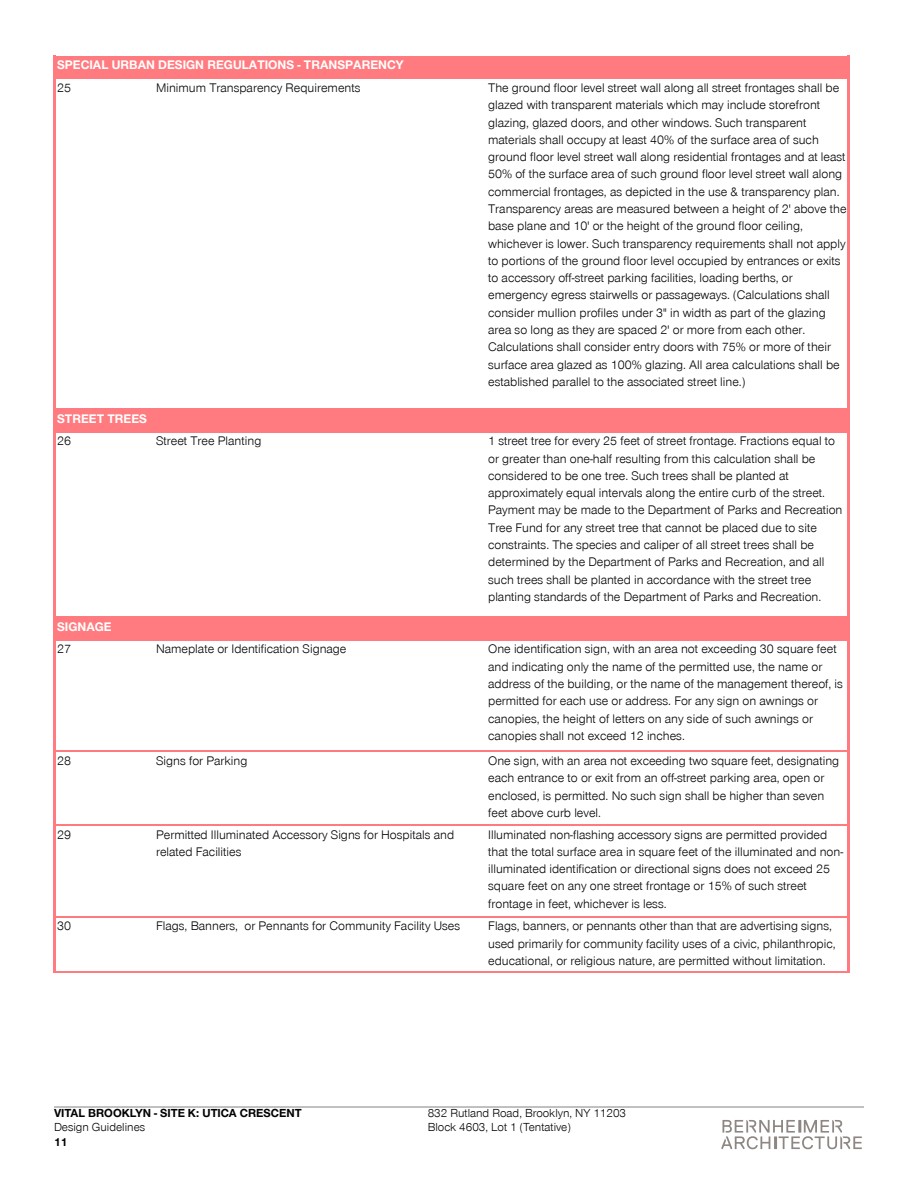
<style>
.page{position:relative;width:918px;height:1188px;background:#fff}
.page>*{position:absolute;margin:0;border:0;box-sizing:border-box;transform-origin:0 0}
.t1{font:12.75px/17.2px "Nimbus San Nov";color:#000}
.t2{font:700 12.75px "Nimbus San Nov";color:#fff}
.t3{font:12px/14.4px "Nimbus San Nov";color:#000}
.t4{font:700 12px "Nimbus San Nov";color:#000}
</style>
<div class="page">
<hr style="left:54px;top:1107px;width:810px;height:1px;background:#808285">
<svg style="left:721px;top:1120px;width:141px;height:29px"></svg>
<div style="left:55px;top:56px;width:793px;height:22px;background:#ff7b7f"></div>
<div style="left:55px;top:409px;width:793px;height:23px;background:#ff7b7f"></div>
<div style="left:55px;top:617px;width:793px;height:23px;background:#ff7b7f"></div>
<hr style="left:53px;top:55px;width:3px;height:917px;background:#ff7b7f">
<hr style="left:847px;top:55px;width:2px;height:917px;background:#ff7b7f">
<hr style="left:56px;top:78px;width:791px;height:1px;background:#ff7b7f">
<hr style="left:56px;top:408px;width:791px;height:1px;background:#ff7b7f">
<hr style="left:56px;top:616px;width:791px;height:1px;background:#ff7b7f">
<hr style="left:56px;top:751px;width:791px;height:1px;background:#ff7b7f">
<hr style="left:56px;top:824px;width:791px;height:2px;background:#ff7b7f">
<hr style="left:56px;top:916px;width:791px;height:1px;background:#ff7b7f">
<hr style="left:56px;top:971px;width:791px;height:1px;background:#ff7b7f">
<p class="t2" style="left:57px;top:58px;width:348px">SPECIAL URBAN DESIGN REGULATIONS - TRANSPARENCY</p>
<p class="t1" style="left:57px;top:79px;width:15px">25</p>
<p class="t1" style="left:156px;top:79px;width:206px">Minimum Transparency Requirements</p>
<p class="t1" style="left:488px;top:79px;width:360px">The ground floor level street wall along all street frontages shall be glazed with transparent materials which may include storefront glazing, glazed doors, and other windows. Such transparent materials shall occupy at least 40% of the surface area of such ground floor level street wall along residential frontages and at least 50% of the surface area of such ground floor level street wall along commercial frontages, as depicted in the use &amp; transparency plan.<br>Transparency areas are measured between a height of 2' above the base plane and 10' or the height of the ground floor ceiling, whichever is lower. Such transparency requirements shall not apply to portions of the ground floor level occupied by entrances or exits to accessory off-street parking facilities, loading berths, or emergency egress stairwells or passageways. (Calculations shall consider mullion profiles under 3" in width as part of the glazing area so long as they are spaced 2' or more from each other.<br>Calculations shall consider entry doors with 75% or more of their surface area glazed as 100% glazing. All area calculations shall be established parallel to the associated street line.)</p>
<p class="t2" style="left:57px;top:411px;width:92px">STREET TREES</p>
<p class="t1" style="left:57px;top:433px;width:15px">26</p>
<p class="t1" style="left:156px;top:433px;width:107px">Street Tree Planting</p>
<p class="t1" style="left:488px;top:433px;width:356px">1 street tree for every 25 feet of street frontage. Fractions equal to or greater than one-half resulting from this calculation shall be considered to be one tree. Such trees shall be planted at approximately equal intervals along the entire curb of the street.<br>Payment may be made to the Department of Parks and Recreation Tree Fund for any street tree that cannot be placed due to site constraints. The species and caliper of all street trees shall be determined by the Department of Parks and Recreation, and all such trees shall be planted in accordance with the street tree planting standards of the Department of Parks and Recreation.</p>
<p class="t2" style="left:57px;top:619px;width:56px">SIGNAGE</p>
<p class="t1" style="left:57px;top:641px;width:15px">27</p>
<p class="t1" style="left:156px;top:641px;width:192px">Nameplate or Identification Signage</p>
<p class="t1" style="left:488px;top:641px;width:356px">One identification sign, with an area not exceeding 30 square feet and indicating only the name of the permitted use, the name or address of the building, or the name of the management thereof, is permitted for each use or address. For any sign on awnings or canopies, the height of letters on any side of such awnings or canopies shall not exceed 12 inches.</p>
<p class="t1" style="left:57px;top:752px;width:15px">28</p>
<p class="t1" style="left:156px;top:752px;width:93px">Signs for Parking</p>
<p class="t1" style="left:488px;top:752px;width:353px">One sign, with an area not exceeding two square feet, designating each entrance to or exit from an off-street parking area, open or enclosed, is permitted. No such sign shall be higher than seven feet above curb level.</p>
<p class="t1" style="left:57px;top:826px;width:15px">29</p>
<p class="t1" style="left:156px;top:826px;width:300px">Permitted Illuminated Accessory Signs for Hospitals and related Facilities</p>
<p class="t1" style="left:488px;top:826px;width:357px">Illuminated non-flashing accessory signs are permitted provided that the total surface area in square feet of the illuminated and non&shy;illuminated identification or directional signs does not exceed 25 square feet on any one street frontage or 15% of such street frontage in feet, whichever is less.</p>
<p class="t1" style="left:57px;top:918px;width:15px">30</p>
<p class="t1" style="left:156px;top:918px;width:306px">Flags, Banners, or Pennants for Community Facility Uses</p>
<p class="t1" style="left:488px;top:918px;width:349px">Flags, banners, or pennants other than that are advertising signs, used primarily for community facility uses of a civic, philanthropic, educational, or religious nature, are permitted without limitation.</p>
<p class="t4" style="left:54px;top:1106px;width:249px">VITAL BROOKLYN - SITE K: UTICA CRESCENT</p>
<p class="t3" style="left:54px;top:1120px;width:93px">Design Guidelines</p>
<p class="t4" style="left:54px;top:1135px;width:15px">11</p>
<p class="t3" style="left:428px;top:1106px;width:200px">832 Rutland Road, Brooklyn, NY 11203<br>Block 4603, Lot 1 (Tentative)</p>
</div>
